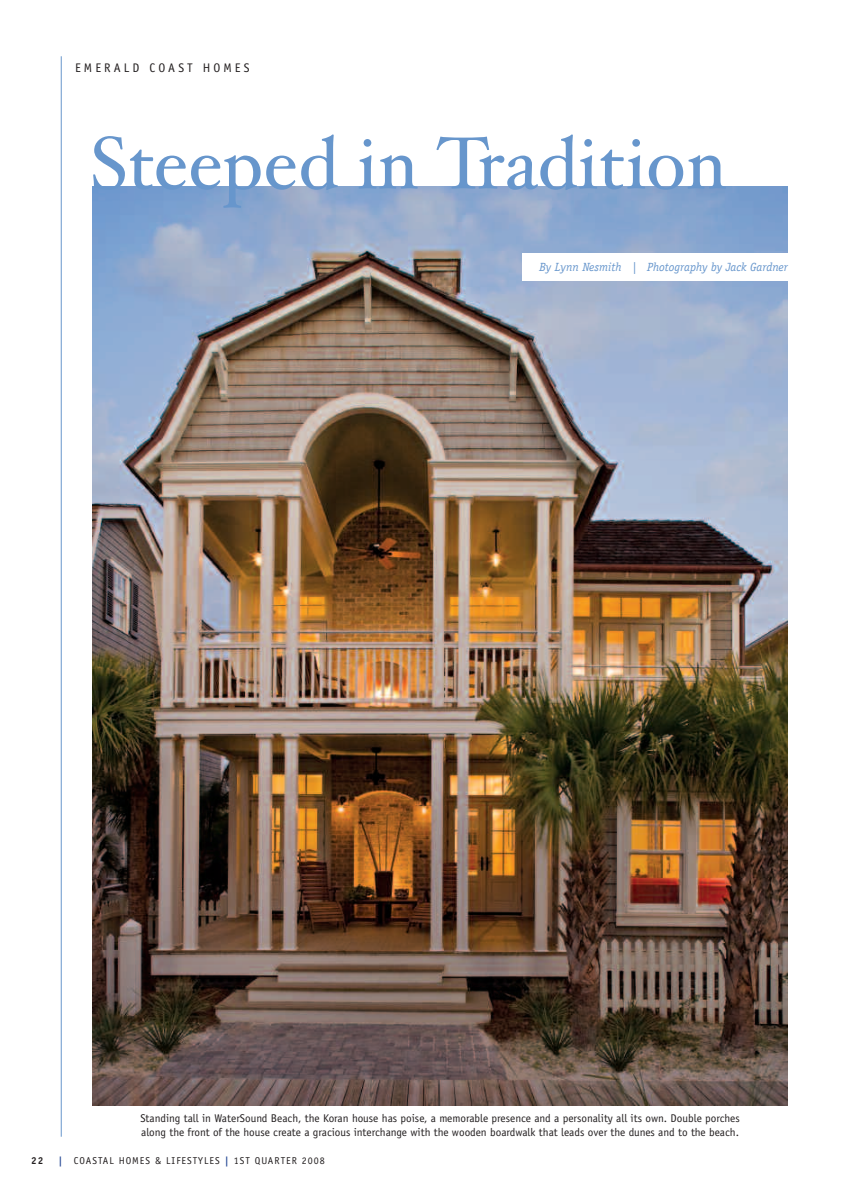
<style>
.page{position:relative;width:855px;height:1193px;background:#fff}
.page>*{position:absolute;margin:0;border:0;box-sizing:border-box;transform-origin:0 0}
.t1{font:74px "Hoefler Text";color:#6796cc}
.t2{font:12.5px "Officina Sans";letter-spacing:.25em;color:#231f20}
.t3{font:italic 11.88px "Officina Serif";color:#6796cc}
.t4{font:11.25px/13.8px "Officina Sans";color:#231f20}
.t5{font:10px "Officina Sans";letter-spacing:.1em;color:#231f20}
.t6{font:700 10px "Officina Sans";color:#231f20}
.s1{font-weight:700;color:#1e4291}
</style>
<div class="page">
<img style="left:92px;top:187px;width:696px;height:918px">
<hr style="left:61px;top:56px;width:1px;height:1080px;background:#6796cc">
<div style="left:522px;top:254px;width:301px;height:27px;background:#fff"></div>
<p class="t2" style="left:75px;top:63px;width:176px">EMERALD COAST HOMES</p>
<h1 class="t1" style="left:90px;top:119px;width:638px">Steeped in Tradition</h1>
<p class="t3" style="left:540px;top:260px;width:250px">By Lynn Nesmith | Photography by Jack Gardner</p>
<p class="t4" style="left:140px;top:1112px;width:601px">Standing tall in WaterSound Beach, the Koran house has poise, a memorable presence and a personality all its own. Double porches along the front of the house create a gracious interchange with the wooden boardwalk that leads over the dunes and to the beach.</p>
<p class="t6" style="left:31px;top:1156px;width:14px">22</p>
<p class="t5" style="left:58px;top:1156px;width:268px"><span class="s1">|</span> COASTAL HOMES &amp; LIFESTYLES <span class="s1">|</span> 1ST QUARTER 2008</p>
</div>
